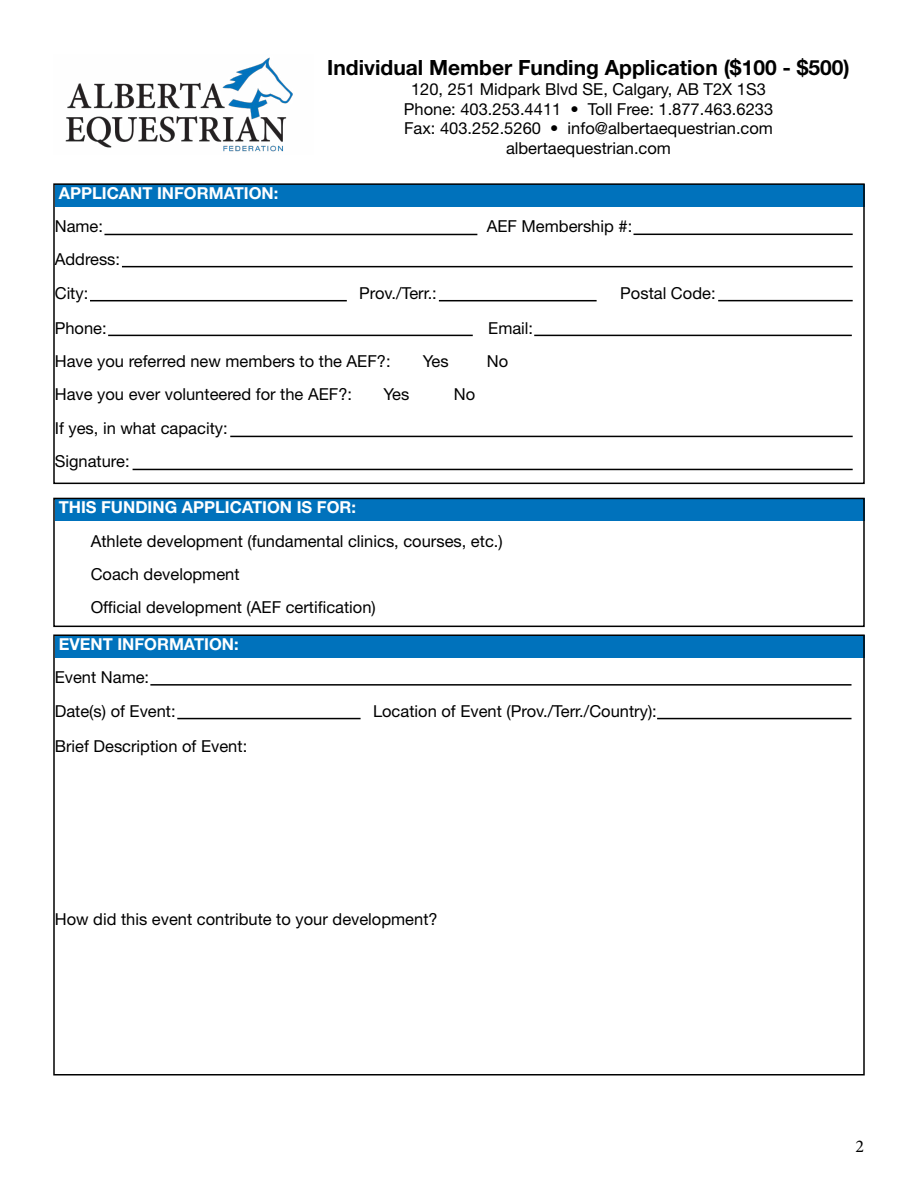
<style>
.page{position:relative;width:918px;height:1188px;background:#fff}
.page>*{position:absolute;margin:0;border:0;box-sizing:border-box;transform-origin:0 0}
.t1{font:700 21px "Helvetica Neue LT Std";color:#000}
.t2{font:18px "Minion Pro";color:#000}
.t3{font:16.5px/33.3px "Helvetica Neue LT Std";color:#000}
.t4{font:700 16.5px "Helvetica Neue LT Std";color:#fff}
</style>
<div class="page">
<img style="left:65px;top:57px;width:228px;height:95px">
<div style="left:55px;top:499px;width:810px;height:22px;background:#0072bc"></div>
<div style="left:53px;top:498px;width:812px;height:129px;border:2px solid #000"></div>
<div style="left:55px;top:184px;width:810px;height:23px;background:#0072bc"></div>
<div style="left:53px;top:183px;width:812px;height:301px;border:2px solid #000"></div>
<hr style="left:133px;top:469px;width:720px;height:1px;background:#000">
<hr style="left:90px;top:300px;width:257px;height:1px;background:#000">
<hr style="left:122px;top:266px;width:731px;height:1px;background:#000">
<hr style="left:104px;top:234px;width:373px;height:1px;background:#000">
<hr style="left:439px;top:300px;width:158px;height:1px;background:#000">
<hr style="left:718px;top:300px;width:135px;height:1px;background:#000">
<hr style="left:634px;top:234px;width:219px;height:1px;background:#000">
<hr style="left:534px;top:335px;width:318px;height:1px;background:#000">
<hr style="left:108px;top:335px;width:365px;height:1px;background:#000">
<hr style="left:230px;top:436px;width:623px;height:1px;background:#000">
<div style="left:55px;top:635px;width:810px;height:23px;background:#0072bc"></div>
<div style="left:53px;top:634px;width:812px;height:442px;border:2px solid #000"></div>
<hr style="left:177px;top:718px;width:184px;height:1px;background:#000">
<hr style="left:150px;top:684px;width:702px;height:2px;background:#000">
<hr style="left:657px;top:718px;width:195px;height:1px;background:#000">
<p class="t1" style="left:327px;top:55px;width:524px">Individual Member Funding Application ($100 - $500)</p>
<p class="t3" style="left:404px;top:79px;width:371px;line-height:19.8px;text-align:center">120, 251 Midpark Blvd SE, Calgary, AB T2X 1S3<br>Phone: 403.253.4411 • Toll Free: 1.877.463.6233<br>Fax: 403.252.5260 • info@albertaequestrian.com albertaequestrian.com</p>
<p class="t4" style="left:59px;top:183px;width:221px">APPLICANT INFORMATION:</p>
<p class="t3" style="left:55px;top:209px;width:50px">Name:</p>
<p class="t3" style="left:487px;top:209px;width:147px">AEF Membership #:</p>
<p class="t3" style="left:55px;top:243px;width:67px">Address:<br>City:</p>
<p class="t3" style="left:359px;top:276px;width:79px">Prov./Terr.:</p>
<p class="t3" style="left:620px;top:276px;width:97px">Postal Code:</p>
<p class="t3" style="left:55px;top:311px;width:53px">Phone:</p>
<p class="t3" style="left:488px;top:311px;width:46px">Email:</p>
<p class="t3" style="left:55px;top:344px;width:337px">Have you referred new members to the AEF?:</p>
<p class="t3" style="left:423px;top:344px;width:27px">Yes</p>
<p class="t3" style="left:487px;top:344px;width:23px">No</p>
<p class="t3" style="left:55px;top:378px;width:299px">Have you ever volunteered for the AEF?:</p>
<p class="t3" style="left:383px;top:378px;width:27px">Yes</p>
<p class="t3" style="left:454px;top:378px;width:23px">No</p>
<p class="t3" style="left:55px;top:411px;width:174px">If yes, in what capacity:<br>Signature:</p>
<p class="t4" style="left:59px;top:497px;width:299px">THIS FUNDING APPLICATION IS FOR:</p>
<p class="t3" style="left:91px;top:524px;width:413px">Athlete development (fundamental clinics, courses, etc.)<br>Coach development<br>Official development (AEF certification)</p>
<p class="t4" style="left:59px;top:634px;width:181px">EVENT INFORMATION:</p>
<p class="t3" style="left:55px;top:661px;width:123px">Event Name:<br>Date(s) of Event:</p>
<p class="t3" style="left:55px;top:729px;width:194px">Brief Description of Event:</p>
<p class="t3" style="left:373px;top:694px;width:285px">Location of Event (Prov./Terr./Country):</p>
<p class="t3" style="left:55px;top:903px;width:384px">How did this event contribute to your development?</p>
<p class="t2" style="left:855px;top:1134px;width:10px">2</p>
</div>
